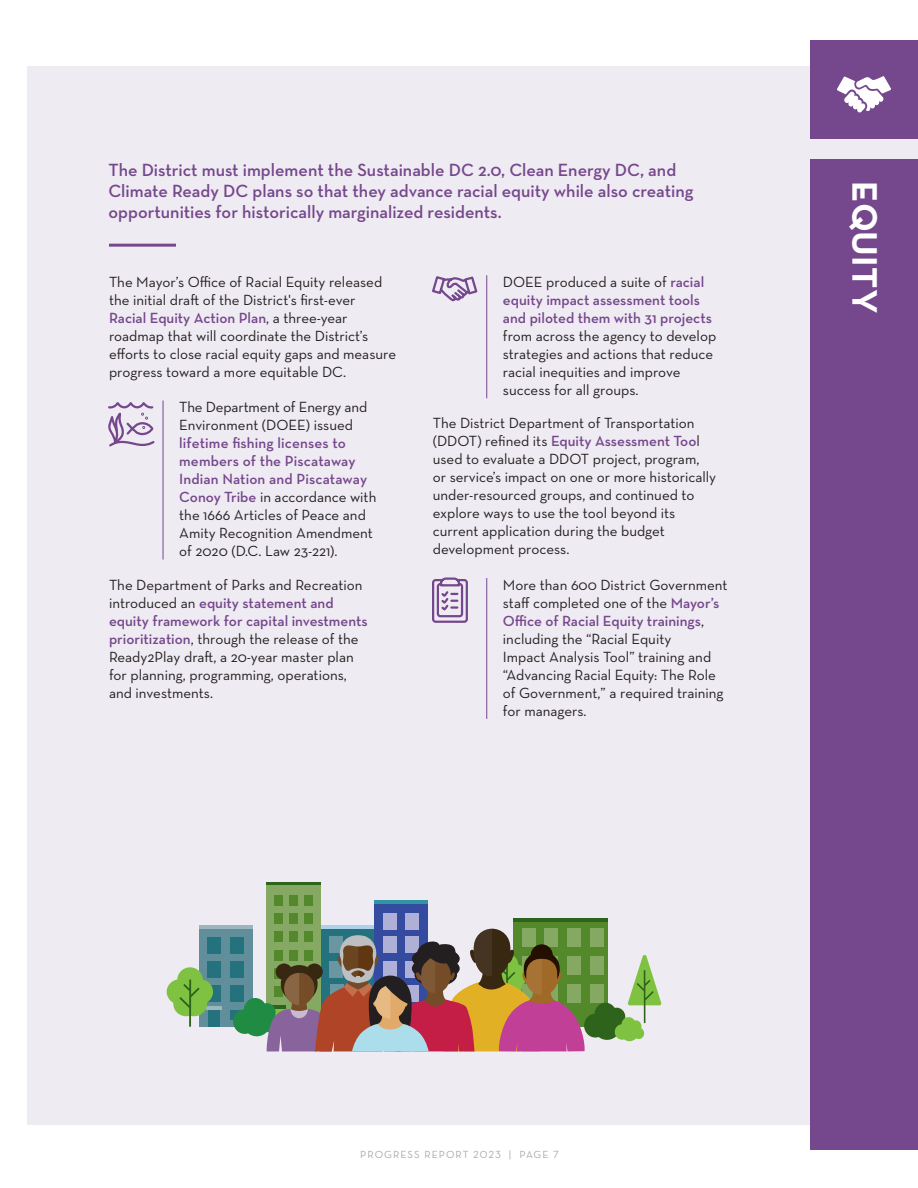
<style>
.page{position:relative;width:918px;height:1188px;background:#fff}
.page>*{position:absolute;margin:0;border:0;box-sizing:border-box;transform-origin:0 0}
.t1{font:700 36px "Neutraface Text";letter-spacing:.005em;color:#fff}
.Bold_intro_copy{font:600 18px/21px "Neutraface Text";color:#75478c}
.Body_copy{font:15px/18px "Neutraface Text";color:#231f20}
.Body__indented_with{font:15px/18px "Neutraface Text";color:#231f20}
.t2{font:10.5px "Neutraface Text";letter-spacing:.1em;color:#a8a9ad}
.s1{font-weight:600;color:#75478c}
</style>
<div class="page">
<div style="left:27px;top:66px;width:891px;height:1058px;background:#efebf2"></div>
<hr style="left:163px;top:401px;width:1px;height:159px;background:#75478c">
<hr style="left:486px;top:275px;width:1px;height:123px;background:#75478c">
<hr style="left:486px;top:578px;width:1px;height:141px;background:#75478c">
<svg style="left:108px;top:402px;width:47px;height:45px"></svg>
<svg style="left:432px;top:276px;width:46px;height:26px"></svg>
<svg style="left:432px;top:577px;width:36px;height:46px"></svg>
<hr style="left:109px;top:244px;width:67px;height:3px;background:#75478c">
<div style="left:810px;top:159px;width:108px;height:991px;background:#75478c"></div>
<div style="left:810px;top:40px;width:108px;height:99px;background:#75478c"></div>
<svg style="left:837px;top:76px;width:54px;height:37px"></svg>
<div style="left:266px;top:884px;width:55px;height:142px;background:#85a963"></div>
<div style="left:275px;top:895px;width:8px;height:10px;background:#54892b"></div>
<div style="left:289px;top:895px;width:8px;height:10px;background:#54892b"></div>
<div style="left:304px;top:895px;width:8px;height:10px;background:#54892b"></div>
<div style="left:275px;top:913px;width:8px;height:11px;background:#54892b"></div>
<div style="left:289px;top:913px;width:8px;height:11px;background:#54892b"></div>
<div style="left:304px;top:913px;width:8px;height:11px;background:#54892b"></div>
<hr style="left:321px;top:925px;width:53px;height:3px;background:#add1ea">
<div style="left:199px;top:928px;width:53px;height:99px;background:#608e9a"></div>
<div style="left:208px;top:1009px;width:12px;height:18px;background:#23727e"></div>
<hr style="left:206px;top:1006px;width:16px;height:3px;background:#9cb6be">
<hr style="left:199px;top:925px;width:53px;height:3px;background:#9cb6be">
<div style="left:208px;top:937px;width:13px;height:16px;background:#23727e"></div>
<div style="left:208px;top:961px;width:13px;height:17px;background:#23727e"></div>
<div style="left:208px;top:986px;width:13px;height:16px;background:#23727e"></div>
<div style="left:230px;top:937px;width:13px;height:16px;background:#23727e"></div>
<div style="left:230px;top:961px;width:13px;height:17px;background:#23727e"></div>
<div style="left:230px;top:986px;width:13px;height:16px;background:#23727e"></div>
<div style="left:230px;top:1010px;width:13px;height:10px;background:#23727e"></div>
<div style="left:374px;top:900px;width:54px;height:126px;background:#354b9f"></div>
<hr style="left:374px;top:900px;width:54px;height:3px;background:#3295a4">
<div style="left:383px;top:913px;width:13px;height:16px;background:#aeb0d7"></div>
<div style="left:406px;top:913px;width:13px;height:16px;background:#aeb0d7"></div>
<svg style="left:167px;top:967px;width:46px;height:60px"></svg>
<div style="left:514px;top:921px;width:94px;height:106px;background:#54892b"></div>
<hr style="left:514px;top:919px;width:94px;height:3px;background:#2d631a">
<hr style="left:266px;top:882px;width:55px;height:3px;background:#2d631a">
<div style="left:522px;top:928px;width:13px;height:19px;background:#85a963"></div>
<div style="left:545px;top:928px;width:13px;height:19px;background:#85a963"></div>
<div style="left:568px;top:928px;width:13px;height:19px;background:#85a963"></div>
<div style="left:590px;top:928px;width:13px;height:19px;background:#85a963"></div>
<svg style="left:233px;top:929px;width:429px;height:122px"></svg>
<p class="Bold_intro_copy" style="left:108px;top:159px;width:586px">The District must implement the Sustainable DC 2.0, Clean Energy DC, and<br>Climate Ready DC plans so that they advance racial equity while also creating opportunities for historically marginalized residents.</p>
<p class="Body_copy" style="left:109px;top:273px;width:289px">The Mayor’s Office of Racial Equity released the initial draft of the District's first-ever <span class="s1">Racial Equity Action Plan</span>, a three-year roadmap that will coordinate the District’s efforts to close racial equity gaps and measure progress toward a more equitable DC.</p>
<p class="Body__indented_with" style="left:179px;top:398px;width:199px">The Department of Energy and<br>Environment (DOEE) issued <span class="s1">lifetime fishing licenses to members of the Piscataway<br>Indian Nation and Piscataway<br>Conoy Tribe</span> in accordance with the 1666 Articles of Peace and<br>Amity Recognition Amendment of 2020 (D.C. Law 23-221).</p>
<p class="Body_copy" style="left:109px;top:575px;width:260px">The Department of Parks and Recreation introduced an <span class="s1">equity statement and equity framework for capital investments prioritization</span>, through the release of the Ready2Play draft, a 20-year master plan for planning, programming, operations, and investments.</p>
<p class="Body__indented_with" style="left:503px;top:273px;width:215px">DOEE produced a suite of <span class="s1">racial equity impact assessment tools and piloted them with 31 projects </span>from across the agency to develop strategies and actions that reduce racial inequities and improve success for all groups.</p>
<p class="Body_copy" style="left:433px;top:414px;width:285px">The District Department of Transportation (DDOT) refined its <span class="s1">Equity Assessment Too</span>l used to evaluate a DDOT project, program, or service’s impact on one or more historically under-resourced groups, and continued to explore ways to use the tool beyond its current application during the budget development process.</p>
<p class="Body__indented_with" style="left:503px;top:575px;width:226px">More than 600 District Government staff completed one of the <span class="s1">Mayor’s<br>Office of Racial Equity trainings</span>, including the “Racial Equity<br>Impact Analysis Tool” training and “Advancing Racial Equity: The Role of Government,” a required training for managers.</p>
<h1 class="t1" style="left:888px;top:181px;width:133px;rotate:90deg">EQUITY</h1>
<p class="t2" style="left:360px;top:1148px;width:200px">PROGRESS REPORT 2023 | PAGE 7</p>
</div>
